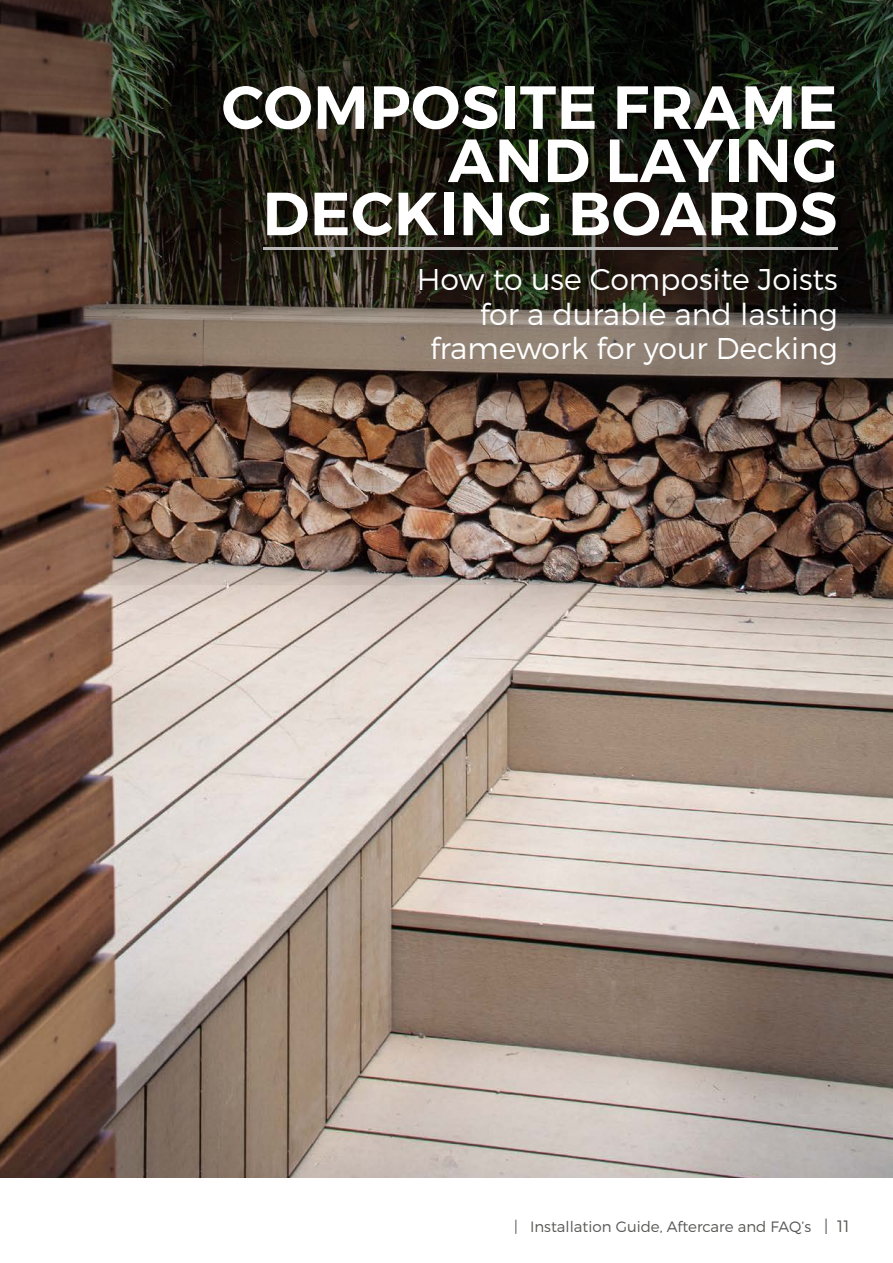
<style>
.page{position:relative;width:893px;height:1263px;background:#fff}
.page>*{position:absolute;margin:0;border:0;box-sizing:border-box;transform-origin:0 0}
.t1{font:600 60.75px/53.1px "Montserrat";letter-spacing:.01em;color:#fff;text-align:right}
.t2{font:300 30px/34.5px "Montserrat";color:#fff;text-align:right}
.t3{font:300 15px "Montserrat";color:#575756}
.s1{font-size:16.5px}
</style>
<div class="page">
<img style="left:0;top:585px;width:893px;height:593px">
<img style="left:0;top:0;width:893px;height:585px">
<hr style="left:264px;top:248px;width:574px;height:2px;background:#b8b7b7">
<h1 class="t1" style="left:222px;top:81px;width:617px">COMPOSITE FRAME<br>AND LAYING<br>DECKING BOARDS</h1>
<p class="t2" style="left:417px;top:262px;width:423px">How to use Composite Joists for a durable and lasting framework for your Decking</p>
<p class="t3" style="left:514px;top:1218px;width:337px">| Installation Guide, Aftercare and FAQ’s <span class="s1">| 11</span></p>
</div>
